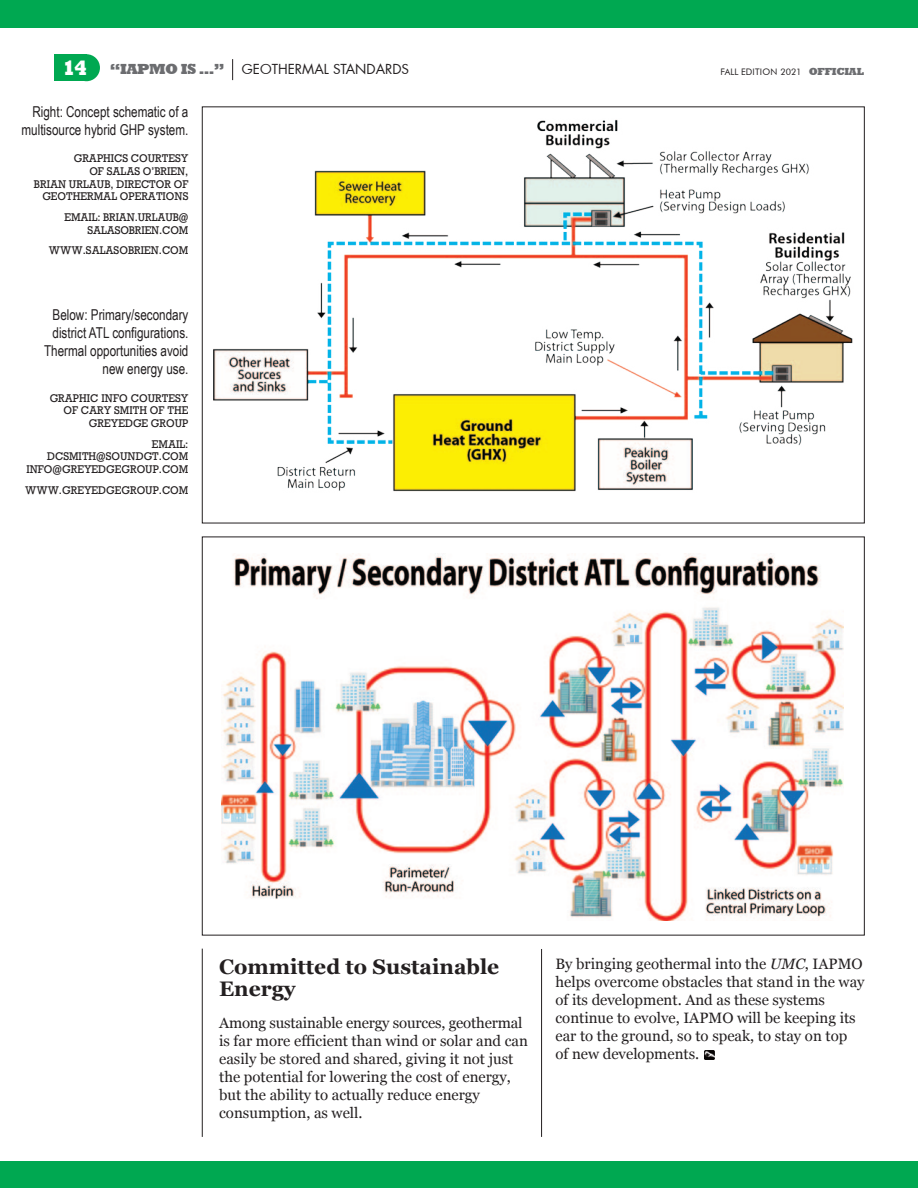
<style>
.page{position:relative;width:918px;height:1188px;background:#fff}
.page>*{position:absolute;margin:0;border:0;box-sizing:border-box;transform-origin:0 0}
.t1{font:700 21px/22.2px "Georgia";color:#231f20}
.t2{font:800 21px "Rockwell";color:#fff;scale:.9 1}
.t3{font:15px/18px "Georgia";color:#231f20}
.t4{font:15px/18px "Arial Narrow";color:#231f20;text-align:right;scale:.95 1}
.t5{font:13.5px "Futura";color:#231f20}
.t6{font:10.5px/12.6px "Rockwell";color:#231f20;text-align:right;scale:.95 1}
.t7{font:9px "Futura BT";color:#231f20}
.s1{font-family:"Rockwell";font-weight:800;font-size:15px;color:#6c6d70}
.s2{font-family:"Rockwell";font-weight:800;font-size:10.5px;color:#6c6d70}
.s3{font-style:italic}
</style>
<div class="page">
<div style="left:54px;top:54px;width:32px;height:27px;background:#00a851"></div>
<div style="left:73px;top:54px;width:27px;height:27px;background:#00a851;border-radius:50%"></div>
<svg style="left:232px;top:59px;width:1px;height:21px"></svg>
<div style="left:0;top:0;width:918px;height:27px;background:#00a851"></div>
<div style="left:0;top:1161px;width:918px;height:27px;background:#00a851"></div>
<hr style="left:202px;top:949px;width:1px;height:188px;background:#231f20">
<hr style="left:541px;top:949px;width:1px;height:188px;background:#231f20">
<img style="left:214px;top:119px;width:639px;height:373px">
<img style="left:221px;top:553px;width:622px;height:368px">
<svg style="left:705px;top:1050px;width:9px;height:9px"></svg>
<p class="t2" style="left:62px;top:55px;width:29px">14</p>
<p class="t5" style="left:110px;top:63px;width:301px"><span class="s1">“IAPMO IS …”</span> GEOTHERMAL STANDARDS</p>
<p class="t7" style="left:721px;top:66px;width:145px">FALL EDITION 2021 <span class="s2">OFFICIAL</span></p>
<p class="t4" style="left:22px;top:103px;width:177px">Right: Concept schematic of a multisource hybrid GHP system.</p>
<p class="t6" style="left:74px;top:154px;width:122px">GRAPHICS COURTESY<br>OF SALAS O’BRIEN,</p>
<p class="t6" style="left:34px;top:179px;width:164px">BRIAN URLAUB, DIRECTOR OF</p>
<p class="t6" style="left:42px;top:192px;width:155px">GEOTHERMAL OPERATIONS</p>
<p class="t6" style="left:65px;top:213px;width:132px">EMAIL: BRIAN.URLAUB@</p>
<p class="t6" style="left:88px;top:225px;width:108px">SALASOBRIEN.COM</p>
<p class="t6" style="left:49px;top:246px;width:148px">WWW.SALASOBRIEN.COM</p>
<p class="t4" style="left:53px;top:306px;width:145px">Below: Primary/secondary</p>
<p class="t4" style="left:53px;top:324px;width:145px">district ATL configurations.</p>
<p class="t4" style="left:44px;top:342px;width:153px">Thermal opportunities avoid</p>
<p class="t4" style="left:103px;top:360px;width:92px">new energy use.</p>
<p class="t6" style="left:50px;top:394px;width:148px">GRAPHIC INFO COURTESY</p>
<p class="t6" style="left:63px;top:406px;width:133px">OF CARY SMITH OF THE<br>GREYEDGE GROUP</p>
<p class="t6" style="left:47px;top:440px;width:150px">EMAIL:<br>DCSMITH@SOUNDGT.COM</p>
<p class="t6" style="left:26px;top:465px;width:172px">INFO@GREYEDGEGROUP.COM</p>
<p class="t6" style="left:25px;top:485px;width:173px">WWW.GREYEDGEGROUP.COM</p>
<p class="t1" style="left:219px;top:955px;width:282px">Committed to Sustainable<br>Energy</p>
<p class="t3" style="left:219px;top:1013px;width:310px">Among sustainable energy sources, geothermal is far more efficient than wind or solar and can easily be stored and shared, giving it not just the potential for lowering the cost of energy, but the ability to actually reduce energy</p>
<p class="t3" style="left:219px;top:1103px;width:145px">consumption, as well.</p>
<p class="t3" style="left:555px;top:955px;width:311px">By bringing geothermal into the <span class="s3">UMC</span>, IAPMO helps overcome obstacles that stand in the way of its development. And as these systems</p>
<p class="t3" style="left:555px;top:1009px;width:302px">continue to evolve, IAPMO will be keeping its ear to the ground, so to speak, to stay on top</p>
<p class="t3" style="left:555px;top:1045px;width:145px">of new developments.</p>
</div>
